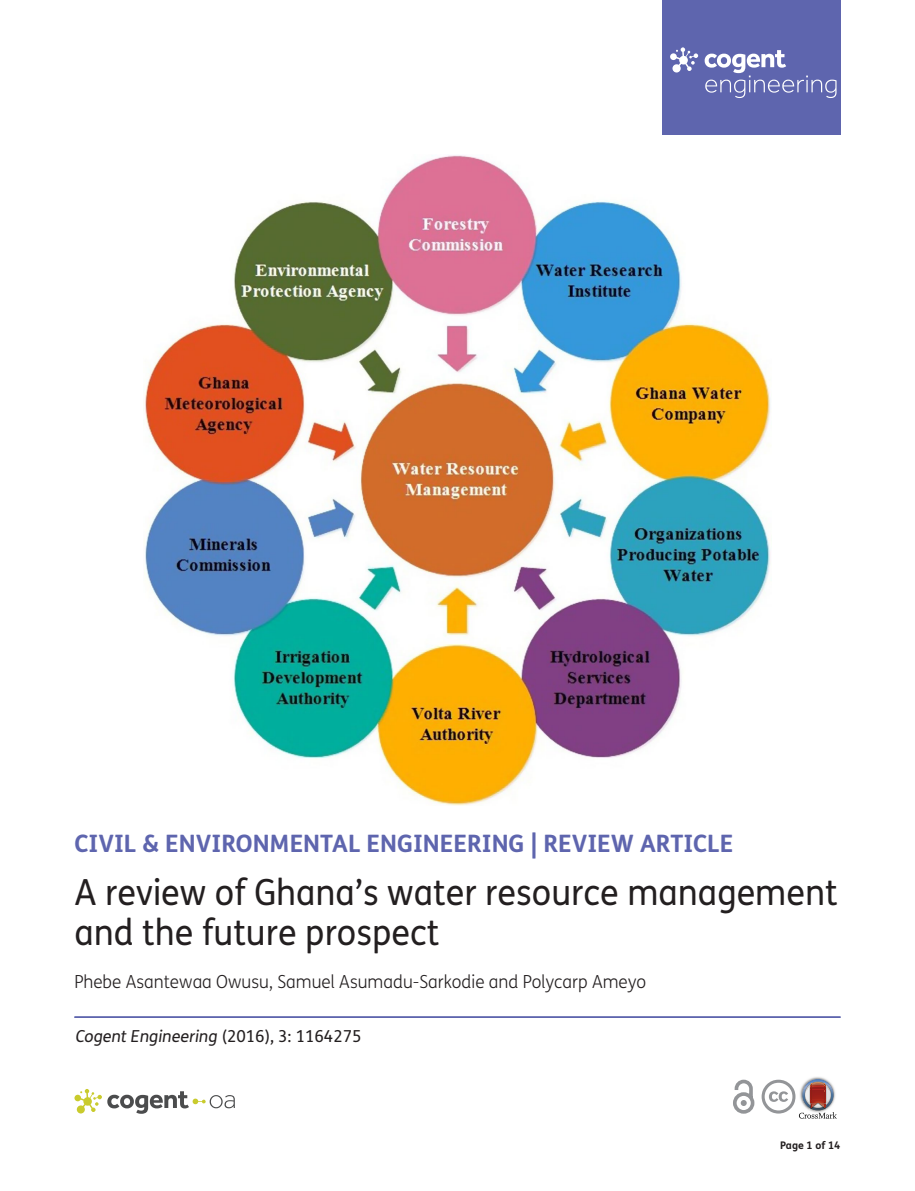
<style>
.page{position:relative;width:915px;height:1191px;background:#fff}
.page>*{position:absolute;margin:0;border:0;box-sizing:border-box;transform-origin:0 0}
.t1{font:36px/40.5px "FS Me Pro";color:#231f20;scale:.95 1}
.t2{font:700 24px "FS Me Pro";color:#5e65ae}
.t3{font:300 18px "FS Me Pro";color:#231f20;scale:.95 1}
.t4{font:italic 16.5px "FS Me Pro";color:#231f20}
.t5{font:700 10.5px "FS Me Pro";color:#231f20}
.s1{font-style:normal}
</style>
<div class="page">
<div style="left:661px;top:0;width:179px;height:134px;background:#5e65ae"></div>
<svg style="left:670px;top:47px;width:28px;height:25px"></svg>
<svg style="left:704px;top:50px;width:132px;height:48px"></svg>
<svg style="left:733px;top:1079px;width:21px;height:34px"></svg>
<hr style="left:74px;top:1016px;width:766px;height:2px;background:#5e65ae">
<img style="left:810px;top:1077px;width:15px;height:2px">
<svg style="left:761px;top:1079px;width:75px;height:39px"></svg>
<svg style="left:74px;top:1089px;width:161px;height:24px"></svg>
<img style="left:143px;top:155px;width:627px;height:650px">
<p class="t2" style="left:74px;top:824px;width:660px">CIVIL &amp; ENVIRONMENTAL ENGINEERING | REVIEW ARTICLE</p>
<p class="t1" style="left:74px;top:871px;width:804px">A review of Ghana’s water resource management and the future prospect</p>
<p class="t3" style="left:74px;top:969px;width:603px">Phebe Asantewaa Owusu, Samuel Asumadu-Sarkodie and Polycarp Ameyo</p>
<p class="t4" style="left:76px;top:1024px;width:287px">Cogent Engineering <span class="s1">(2016), 3: 1164275</span></p>
<p class="t5" style="left:780px;top:1137px;width:62px">Page 1 of 14</p>
</div>
